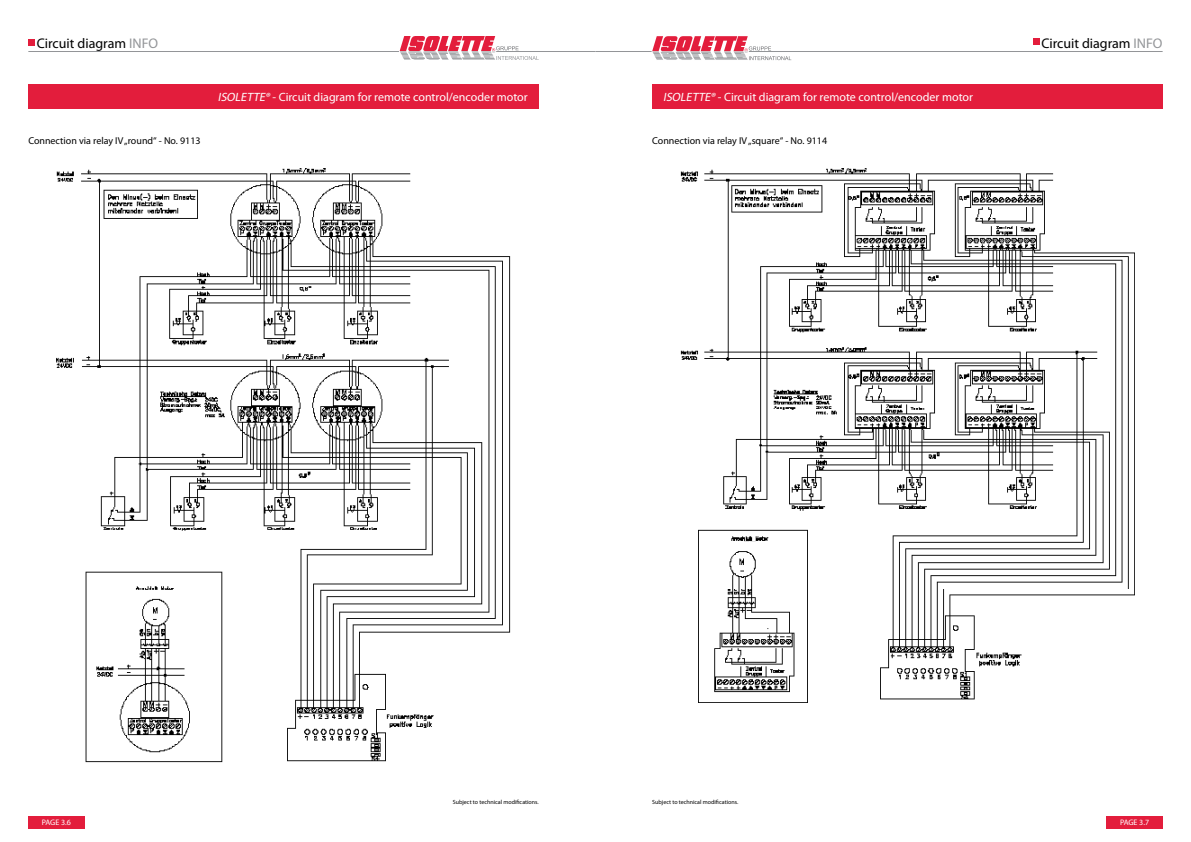
<style>
.page{position:relative;width:1191px;height:842px;background:#fff}
.page>*{position:absolute;margin:0;border:0;box-sizing:border-box;transform-origin:0 0}
.t1{font:14px "Myriad Pro";color:#000}
.t2{font:12px "Myriad Pro";color:#fff}
.t3{font:10px "Myriad Pro";color:#000}
.t4{font:8px "Myriad Pro";letter-spacing:-.015em;color:#fff}
.t5{font:6px "Myriad Pro";color:#000}
.s1{color:#939598}
.s2{font-style:italic}
</style>
<div class="page">
<div style="left:28px;top:816px;width:56px;height:12px;background:#e31d3c"></div>
<div style="left:28px;top:84px;width:511px;height:24px;background:#e31d3c"></div>
<div style="left:652px;top:84px;width:510px;height:24px;background:#e31d3c"></div>
<svg style="left:400px;top:36px;width:139px;height:24px"></svg>
<hr style="left:28px;top:51px;width:371px;height:1px;background:#939598">
<hr style="left:496px;top:51px;width:99px;height:1px;background:#939598">
<div style="left:28px;top:39px;width:7px;height:7px;background:#e31d3c"></div>
<div style="left:1106px;top:816px;width:56px;height:12px;background:#e31d3c"></div>
<div style="left:1032px;top:39px;width:7px;height:6px;background:#e31d3c"></div>
<svg style="left:652px;top:36px;width:139px;height:24px"></svg>
<hr style="left:749px;top:51px;width:413px;height:1px;background:#939598">
<hr style="left:595px;top:51px;width:56px;height:1px;background:#939598">
<img style="left:56px;top:168px;width:454px;height:594px">
<div style="left:149px;top:591px;width:14px;height:6px;background:#fff"></div>
<img style="left:681px;top:168px;width:453px;height:534px">
<div style="left:743px;top:542px;width:16px;height:5px;background:#fff"></div>
<p class="t1" style="left:37px;top:35px;width:123px">Circuit diagram <span class="s1">INFO</span></p>
<p class="t2" style="left:218px;top:89px;width:311px"><span class="s2">ISOLETTE®</span> - Circuit diagram for remote control/encoder motor</p>
<p class="t2" style="left:663px;top:89px;width:311px"><span class="s2">ISOLETTE®</span> - Circuit diagram for remote control/encoder motor</p>
<p class="t3" style="left:28px;top:134px;width:174px">Connection via relay IV „round“ - No. 9113</p>
<p class="t3" style="left:652px;top:134px;width:176px">Connection via relay IV „square“ - No. 9114</p>
<p class="t1" style="left:1041px;top:35px;width:123px">Circuit diagram <span class="s1">INFO</span></p>
<p class="t4" style="left:42px;top:817px;width:31px">PAGE 3.6</p>
<p class="t5" style="left:453px;top:798px;width:88px">Subject to technical modifications.</p>
<p class="t5" style="left:652px;top:798px;width:88px">Subject to technical modifications.</p>
<p class="t4" style="left:1120px;top:817px;width:31px">PAGE 3.7</p>
</div>
